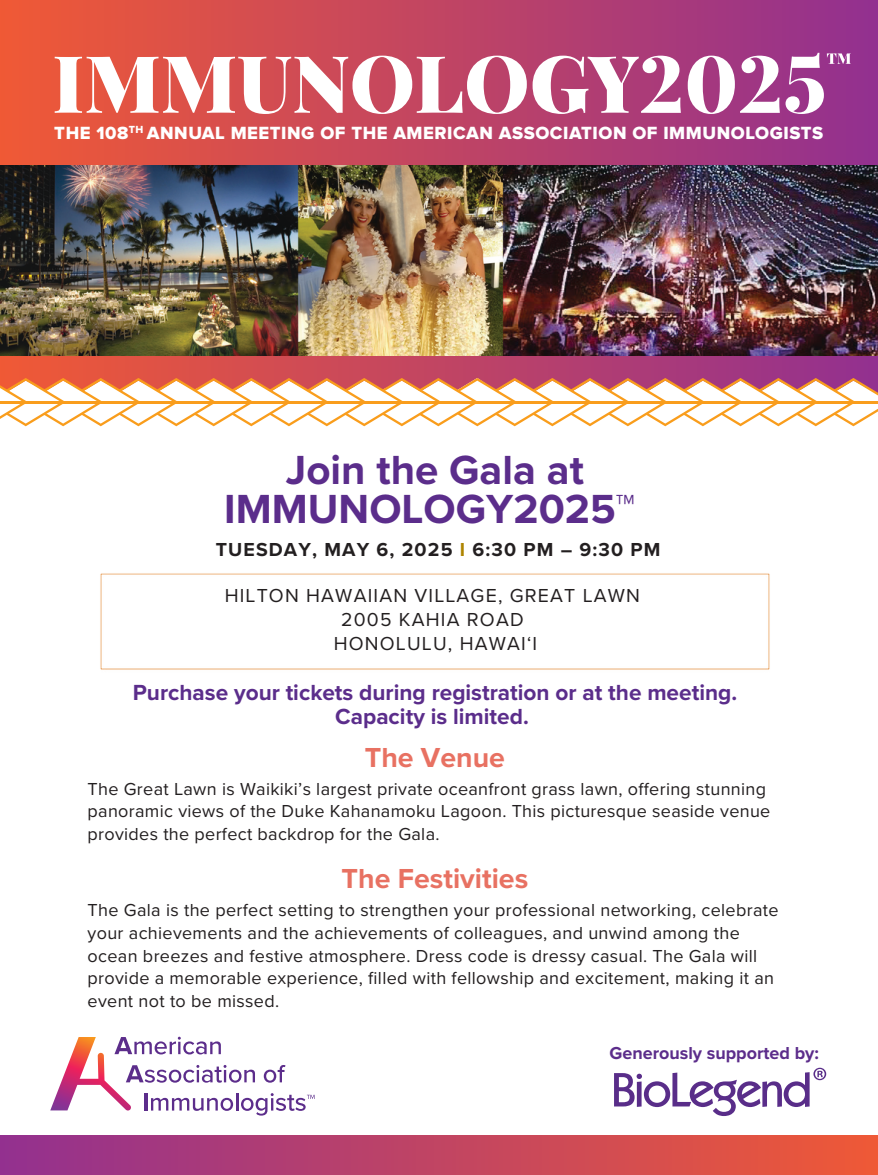
<style>
.page{position:relative;width:878px;height:1175px;background:#fff}
.page>*{position:absolute;margin:0;border:0;box-sizing:border-box;transform-origin:0 0}
.t1{font:700 42.15px/38.2px "Proxima Nova";color:#5b2d8b;text-align:center}
.t2{font:700 28.5px "Proxima Nova";color:#e87162}
.t3{font:700 22.65px/23.7px "Proxima Nova";color:#5b2d8b;text-align:center}
.t4{font:19.5px/23.7px "Proxima Nova";letter-spacing:.06em;color:#231f20;text-align:center}
.t5{font:700 19.5px "Proxima Nova";letter-spacing:.06em;color:#231f20}
.t6{font:18.3px "Proxima Nova Extrabld";letter-spacing:.03em;color:#fff}
.t7{font:18px/22.5px "Proxima Nova";letter-spacing:.02em;color:#231f20}
.t8{font:700 18px "Proxima Nova";color:#5c2d8b}
.s1{color:#ae8400}
</style>
<div class="page">
<svg style="left:614px;top:1067px;width:212px;height:49px"></svg>
<div style="left:0;top:1135px;width:878px;height:39px;background:linear-gradient(to right,#93308f,#ef5936)"></div>
<div style="left:0;top:0;width:878px;height:401px;background:linear-gradient(to right,#f05935,#923090)"></div>
<svg style="left:0;top:378px;width:878px;height:48px"></svg>
<hr style="left:439px;top:401px;width:439px;height:2px;background:#f99d1c">
<svg style="left:55px;top:53px;width:795px;height:61px"></svg>
<img style="left:0;top:165px;width:878px;height:191px">
<svg style="left:50px;top:1036px;width:264px;height:79px"></svg>
<p class="t6" style="left:54px;top:124px;width:770px">THE 108<sup>TH</sup> ANNUAL MEETING OF THE AMERICAN ASSOCIATION OF IMMUNOLOGISTS</p>
<p class="t1" style="left:224px;top:452px;width:412px">Join the Gala at<br>IMMUNOLOGY2025™</p>
<p class="t5" style="left:216px;top:537px;width:446px">TUESDAY, MAY 6, 2025 <span class="s1">I</span> 6:30 PM – 9:30 PM</p>
<p class="t4" style="left:225px;top:584px;width:417px">HILTON HAWAIIAN VILLAGE, GREAT LAWN<br>2005 KAHIA ROAD<br>HONOLULU, HAWAI‘I</p>
<p class="t3" style="left:133px;top:682px;width:606px">Purchase your tickets during registration or at the meeting.<br>Capacity is limited.</p>
<p class="t2" style="left:365px;top:740px;width:142px">The Venue</p>
<p class="t7" style="left:88px;top:778px;width:684px">The Great Lawn is Waikiki’s largest private oceanfront grass lawn, offering stunning panoramic views of the Duke Kahanamoku Lagoon. This picturesque seaside venue provides the perfect backdrop for the Gala.</p>
<p class="t2" style="left:341px;top:862px;width:188px">The Festivities</p>
<p class="t7" style="left:88px;top:899px;width:692px">The Gala is the perfect setting to strengthen your professional networking, celebrate your achievements and the achievements of colleagues, and unwind among the ocean breezes and festive atmosphere. Dress code is dressy casual. The Gala will provide a memorable experience, filled with fellowship and excitement, making it an event not to be missed.</p>
<p class="t8" style="left:609px;top:1042px;width:211px">Generously supported by:</p>
</div>
